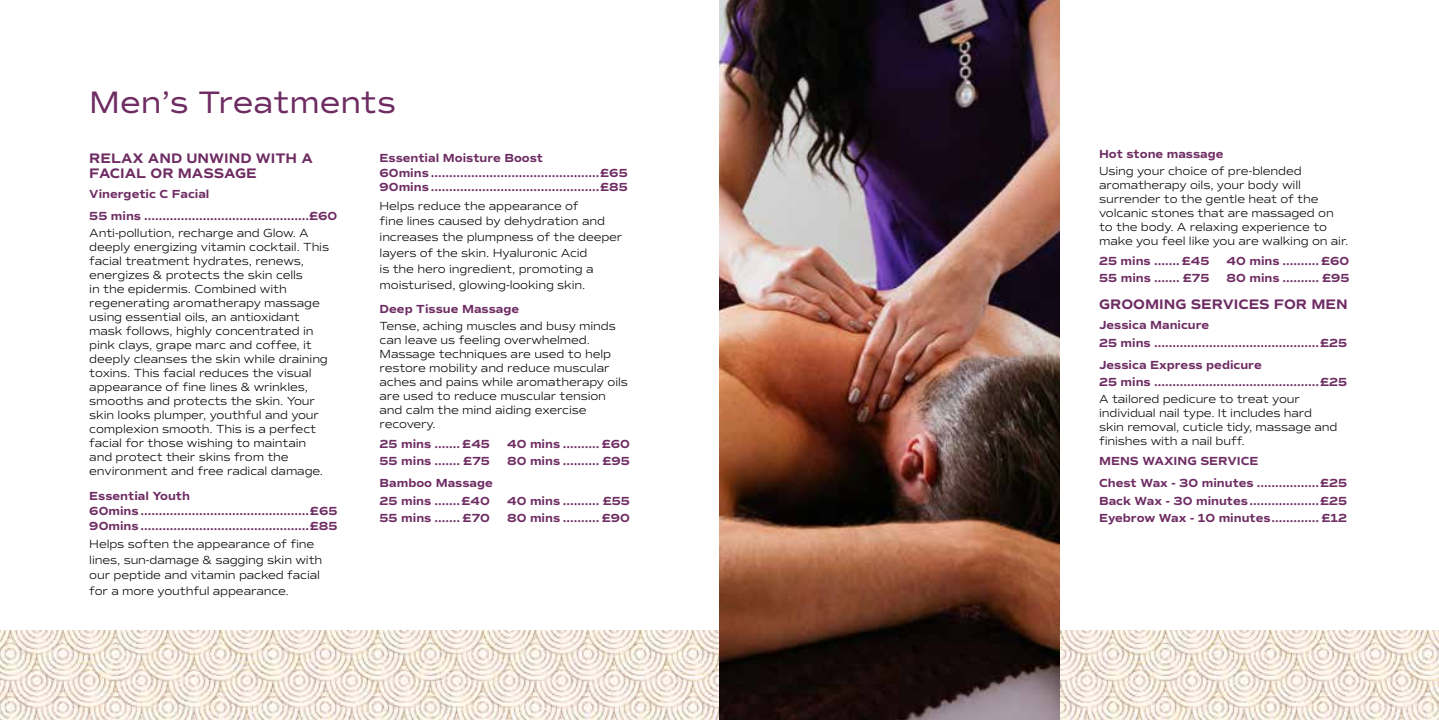
<style>
.page{position:relative;width:1439px;height:720px;background:#fff}
.page>*{position:absolute;margin:0;border:0;box-sizing:border-box;transform-origin:0 0}
.t1{font:31.5px "Commuters Sans";color:#6e2c63}
.t2{font:700 14px/14.9px "Commuters Sans";color:#6e2c63}
.t3{font:300 11.9px/14px "Commuters Sans";letter-spacing:-.01em;color:#000}
.t4{font:700 11.9px/14.9px "Commuters Sans";color:#6e2c63}
</style>
<div class="page">
<img style="left:0;top:630px;width:1439px;height:89px">
<img style="left:719px;top:0;width:340px;height:719px">
<h1 class="t1" style="left:89px;top:83px;width:308px">Men’s Treatments</h1>
<p class="t2" style="left:89px;top:151px;width:225px">RELAX AND UNWIND WITH A<br>FACIAL OR MASSAGE</p>
<p class="t4" style="left:89px;top:183px;width:250px;line-height:22.4px">Vinergetic C Facial<br>55 mins .............................................£60</p>
<p class="t3" style="left:89px;top:226px;width:241px">Anti-pollution, recharge and Glow. A deeply energizing vitamin cocktail. This facial treatment hydrates, renews, energizes &amp; protects the skin cells<br>in the epidermis. Combined with regenerating aromatherapy massage using essential oils, an antioxidant mask follows, highly concentrated in pink clays, grape marc and coffee, it deeply cleanses the skin while draining toxins. This facial reduces the visual appearance of fine lines &amp; wrinkles, smooths and protects the skin. Your skin looks plumper, youthful and your complexion smooth. This is a perfect facial for those wishing to maintain and protect their skins from the environment and free radical damage.</p>
<p class="t4" style="left:89px;top:488px;width:250px">Essential Youth<br>60mins ..............................................£65<br>90mins ..............................................£85</p>
<p class="t3" style="left:89px;top:535px;width:234px;line-height:15.8px">Helps soften the appearance of fine lines, sun-damage &amp; sagging skin with our peptide and vitamin packed facial for a more youthful appearance.</p>
<p class="t4" style="left:379px;top:150px;width:250px">Essential Moisture Boost<br>60mins ..............................................£65<br>90mins ..............................................£85</p>
<p class="t3" style="left:379px;top:198px;width:244px;line-height:15.8px">Helps reduce the appearance of<br>fine lines caused by dehydration and increases the plumpness of the deeper layers of the skin. Hyaluronic Acid<br>is the hero ingredient, promoting a moisturised, glowing-looking skin.</p>
<p class="t4" style="left:379px;top:302px;width:141px">Deep Tissue Massage</p>
<p class="t3" style="left:379px;top:318px;width:250px">Tense, aching muscles and busy minds can leave us feeling overwhelmed.<br>Massage techniques are used to help restore mobility and reduce muscular aches and pains while aromatherapy oils are used to reduce muscular tension and calm the mind aiding exercise recovery.</p>
<p class="t4" style="left:379px;top:436px;width:112px">25 mins ....... £45</p>
<p class="t4" style="left:507px;top:436px;width:124px">40 mins .......... £60</p>
<p class="t4" style="left:380px;top:453px;width:112px">55 mins ....... £75</p>
<p class="t4" style="left:507px;top:453px;width:124px">80 mins .......... £95</p>
<p class="t4" style="left:380px;top:474px;width:115px;line-height:17.3px">Bamboo Massage<br>25 mins .......£40</p>
<p class="t4" style="left:507px;top:493px;width:124px">40 mins .......... £55</p>
<p class="t4" style="left:380px;top:510px;width:112px">55 mins ....... £70</p>
<p class="t4" style="left:507px;top:510px;width:124px">80 mins .......... £90</p>
<p class="t4" style="left:1099px;top:147px;width:126px">Hot stone massage</p>
<p class="t3" style="left:1099px;top:164px;width:251px">Using your choice of pre-blended aromatherapy oils, your body will surrender to the gentle heat of the volcanic stones that are massaged on to the body. A relaxing experience to make you feel like you are walking on air.</p>
<p class="t4" style="left:1099px;top:253px;width:112px">25 mins ....... £45</p>
<p class="t4" style="left:1226px;top:253px;width:124px">40 mins .......... £60</p>
<p class="t4" style="left:1099px;top:271px;width:112px">55 mins ....... £75</p>
<p class="t4" style="left:1226px;top:271px;width:124px">80 mins .......... £95</p>
<p class="t2" style="left:1099px;top:297px;width:250px">GROOMING SERVICES FOR MEN</p>
<p class="t4" style="left:1099px;top:316px;width:250px;line-height:17.3px">Jessica Manicure<br>25 mins .............................................£25</p>
<p class="t4" style="left:1099px;top:356px;width:250px;line-height:17.3px">Jessica Express pedicure<br>25 mins .............................................£25</p>
<p class="t3" style="left:1099px;top:391px;width:240px">A tailored pedicure to treat your individual nail type. It includes hard skin removal, cuticle tidy, massage and finishes with a nail buff.</p>
<p class="t4" style="left:1099px;top:449px;width:250px;line-height:22.4px">MENS WAXING SERVICE<br>Chest Wax - 30 minutes .................£25</p>
<p class="t4" style="left:1099px;top:491px;width:250px;line-height:17.3px">Back Wax - 30 minutes...................£25<br>Eyebrow Wax - 10 minutes............. £12</p>
</div>
